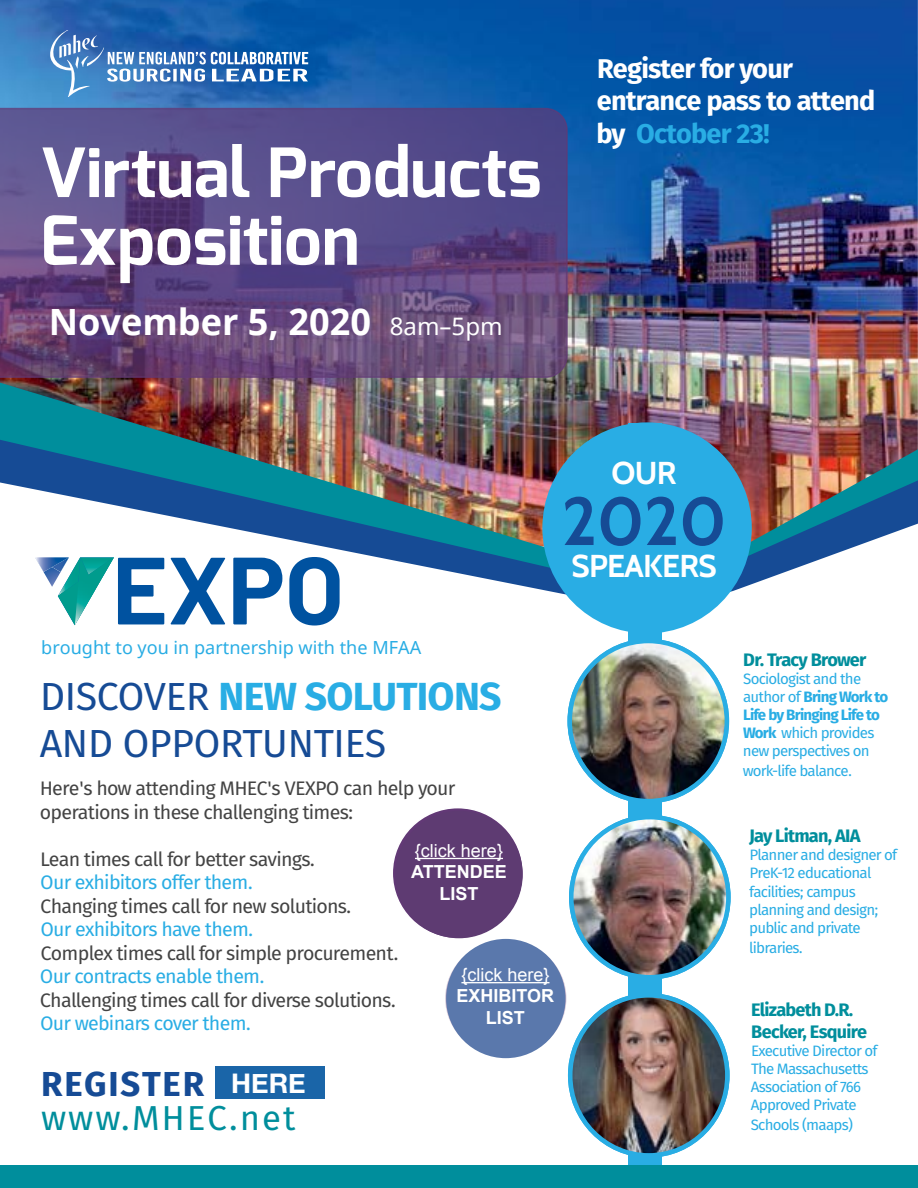
<style>
.page{position:relative;width:918px;height:1188px;background:#fff}
.page>*{position:absolute;margin:0;border:0;box-sizing:border-box;transform-origin:0 0}
.t1{font:700 95.4px "Barlow";color:#0052a0}
.t2{font:700 67.8px/67.8px "Exo";color:#fff}
.t3{font:700 67.8px "Cabin";color:#164b95}
.t4{font:39.15px/47px "Fira Sans OT";letter-spacing:-.02em;color:#164b95}
.t5{font:700 36.15px "Noto Sans";letter-spacing:-.41em;color:#fff}
.t6{font:34.65px "Fira Sans OT";letter-spacing:.055em;color:#008e9c}
.t7{font:700 34.65px "Fira Sans OT";letter-spacing:.055em;color:#164b95}
.t8{font:700 31.65px "Cabin";letter-spacing:-.025em;color:#fff}
.t9{font:700 27.15px/32.5px "Fira Sans OT";letter-spacing:-.03em;color:#fff}
.t10{font:700 27px "Helvetica Neue";color:#fff}
.t11{font:19.65px/23.5px "Fira Sans OT";letter-spacing:-.04em;color:#434343}
.t12{font:19.65px "Fira Sans OT";letter-spacing:-.04em;color:#29ade4}
.t13{font:700 18px/21.8px "Fira Sans OT";letter-spacing:-.04em;color:#008e9c}
.t14{font:18px "Noto Sans";letter-spacing:-.44em;color:#29ade4}
.t15{font:700 18px/21.6px "Arial";color:#fff;text-align:center}
.t16{font:18px "Arial";color:#fff}
.t17{font:700 18px/21.8px "Noto Sans";letter-spacing:-.44em;color:#fff;text-align:center}
.t18{font:15px/18px "Fira Sans OT";letter-spacing:-.05em;color:#29ade4}
.s1{font-weight:400;font-size:24.15px}
.s2{color:#29ade4}
.s3{font-weight:700;color:#29ade4}
.s4{font-weight:700}
</style>
<div class="page">
<svg style="left:392px;top:808px;width:131px;height:131px"></svg>
<img style="left:0;top:0;width:918px;height:449px">
<div style="left:629px;top:424px;width:33px;height:764px;background:#29ade4"></div>
<img style="left:0;top:383px;width:626px;height:57px">
<img style="left:0;top:440px;width:588px;height:42px">
<svg style="left:0;top:108px;width:568px;height:270px;background:#5e4982"></svg>
<svg style="left:0;top:482px;width:577px;height:125px"></svg>
<img style="left:702px;top:449px;width:216px;height:169px">
<img style="left:573px;top:641px;width:154px;height:160px">
<div style="left:567px;top:639px;width:162px;height:164px;border:5px solid #29ade4;border-radius:50%"></div>
<div style="left:542px;top:422px;width:210px;height:211px;background:#29ade4;border-radius:50%"></div>
<img style="left:571px;top:817px;width:157px;height:160px">
<div style="left:569px;top:815px;width:162px;height:164px;border:5px solid #29ade4;border-radius:50%"></div>
<img style="left:570px;top:995px;width:157px;height:160px">
<div style="left:568px;top:993px;width:162px;height:165px;border:5px solid #29ade4;border-radius:50%"></div>
<div style="left:0;top:1165px;width:918px;height:23px;background:#008e9c"></div>
<svg style="left:49px;top:31px;width:259px;height:66px;background:#4b82bf"></svg>
<div style="left:395px;top:811px;width:128px;height:127px;background:#5e3b72;border-radius:50%"></div>
<div style="left:446px;top:939px;width:119px;height:119px;background:#5a78ac;border-radius:50%"></div>
<hr style="left:415px;top:858px;width:88px;height:1px;background:#fff">
<hr style="left:461px;top:982px;width:88px;height:1px;background:#fff">
<div style="left:216px;top:1066px;width:109px;height:33px;background:#1a65a8"></div>
<img style="left:35px;top:572px;width:23px;height:15px">
<svg style="left:58px;top:557px;width:56px;height:68px"></svg>
<img style="left:35px;top:557px;width:34px;height:15px">
<h2 class="t2" style="left:40px;top:139px;width:503px">Virtual Products<br>Exposition</h2>
<h3 class="t5" style="left:49px;top:308px;width:457px">Novem ber5,2020 <span class="s1">8am–5pm</span></h3>
<h3 class="t9" style="left:597px;top:54px;width:280px">Register for your entrance pass to attend by <span class="s2">October 23!</span></h3>
<h1 class="t1" style="left:112px;top:520px;width:233px">EXPO</h1>
<p class="t14" style="left:41px;top:640px;width:388px">broughtto you in partnership with the M FAA</p>
<h3 class="t8" style="left:612px;top:454px;width:67px">OUR</h3>
<h2 class="t3" style="left:562px;top:480px;width:167px">2020</h2>
<h3 class="t8" style="left:571px;top:546px;width:147px">SPEAKERS</h3>
<h3 class="t4" style="left:40px;top:676px;width:463px">DISCOVER <span class="s3">NEW SOLUTIONS<br></span>AND OPPORTUNTIES</h3>
<h3 class="t11" style="left:40px;top:778px;width:417px">Here's how attending MHEC's VEXPO can help your operations in these challenging times:</h3>
<h3 class="t11" style="left:40px;top:849px;width:276px">Lean times call for better savings.</h3>
<h3 class="t12" style="left:40px;top:869px;width:214px">Our exhibitors offer them.</h3>
<h3 class="t11" style="left:40px;top:896px;width:313px">Changing times call for new solutions.</h3>
<h3 class="t12" style="left:40px;top:916px;width:214px">Our exhibitors have them.</h3>
<h3 class="t11" style="left:41px;top:943px;width:360px">Complex times call for simple procurement.</h3>
<h3 class="t12" style="left:40px;top:963px;width:226px">Our contracts enable them.</h3>
<h3 class="t11" style="left:40px;top:990px;width:357px">Challenging times call for diverse solutions.</h3>
<h3 class="t12" style="left:40px;top:1010px;width:212px">Our webinars cover them.</h3>
<p class="t16" style="left:415px;top:838px;width:90px">{click here}</p>
<p class="t15" style="left:411px;top:862px;width:97px">ATTENDEE<br>LIST</p>
<p class="t17" style="left:434px;top:840px;width:48px">VIEW</p>
<p class="t16" style="left:461px;top:963px;width:90px">{click here}</p>
<p class="t15" style="left:457px;top:986px;width:99px">EXHIBITOR<br>LIST</p>
<p class="t17" style="left:457px;top:968px;width:107px">VIEW<br>EXHIBITO R<br>LIST</p>
<h3 class="t7" style="left:41px;top:1059px;width:165px">REGISTER</h3>
<h3 class="t6" style="left:41px;top:1094px;width:256px">www.MHEC.net</h3>
<h3 class="t10" style="left:231px;top:1062px;width:76px">HERE</h3>
<p class="t13" style="left:743px;top:650px;width:124px">Dr. Tracy Brower</p>
<p class="t18" style="left:743px;top:671px;width:147px">Sociologist and the author of <span class="s4">Bring Work to<br>Life by Bringing Life to<br>Work</span> which provides new perspectives on</p>
<p class="t18" style="left:743px;top:763px;width:111px">work-life balance.</p>
<p class="t13" style="left:749px;top:826px;width:113px">Jay Litman, AIA</p>
<p class="t18" style="left:749px;top:847px;width:150px">Planner and designer of<br>PreK-12 educational facilities; campus planning and design; public and private</p>
<p class="t18" style="left:749px;top:939px;width:55px">libraries.</p>
<p class="t13" style="left:751px;top:1000px;width:117px">Elizabeth D.R.<br>Becker, Esquire</p>
<p class="t18" style="left:751px;top:1043px;width:128px">Executive Director of<br>The Massachusetts<br>Association of 766<br>Approved Private</p>
<p class="t18" style="left:751px;top:1117px;width:104px">Schools (maaps)</p>
</div>
